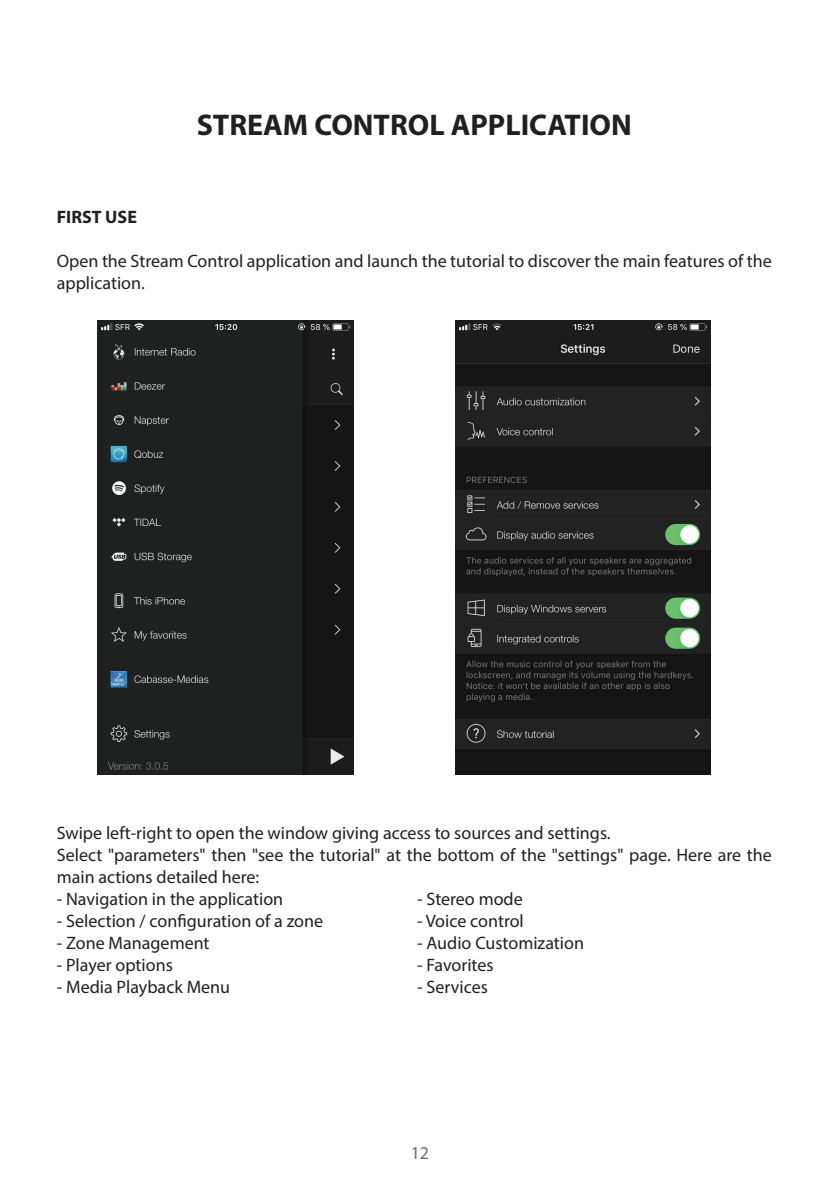
<style>
.page{position:relative;width:840px;height:1191px;background:#fff}
.page>*{position:absolute;margin:0;border:0;box-sizing:border-box;transform-origin:0 0}
.t1{font:700 30px "Myriad Pro";color:#231f20}
.t2{font:18px/22px "Myriad Pro";color:#231f20}
.t3{font:700 18px "Myriad Pro";color:#231f20}
.t4{font:18px "Myriad Pro";color:#6c6d70}
</style>
<div class="page">
<img style="left:98px;top:321px;width:255px;height:453px">
<img style="left:455px;top:321px;width:255px;height:453px">
<h1 class="t1" style="left:197px;top:105px;width:436px">STREAM CONTROL APPLICATION</h1>
<p class="t3" style="left:57px;top:205px;width:82px">FIRST USE</p>
<p class="t2" style="left:57px;top:249px;width:716px">Open the Stream Control application and launch the tutorial to discover the main features of the application.</p>
<p class="t2" style="left:57px;top:821px;width:716px">Swipe left-right to open the window giving access to sources and settings.<br>Select "parameters" then "see the tutorial" at the bottom of the "settings" page. Here are the main actions detailed here:</p>
<p class="t2" style="left:57px;top:887px;width:228px">- Navigation in the application</p>
<p class="t2" style="left:417px;top:887px;width:107px">- Stereo mode</p>
<p class="t2" style="left:57px;top:909px;width:268px">- Selection / configuration of a zone</p>
<p class="t2" style="left:417px;top:909px;width:108px">- Voice control</p>
<p class="t2" style="left:57px;top:931px;width:154px">- Zone Management</p>
<p class="t2" style="left:417px;top:931px;width:168px">- Audio Customization</p>
<p class="t2" style="left:57px;top:953px;width:117px">- Player options</p>
<p class="t2" style="left:417px;top:953px;width:78px">- Favorites</p>
<p class="t2" style="left:57px;top:975px;width:175px">- Media Playback Menu</p>
<p class="t2" style="left:417px;top:975px;width:72px">- Services</p>
<p class="t4" style="left:410px;top:1142px;width:20px">12</p>
</div>
